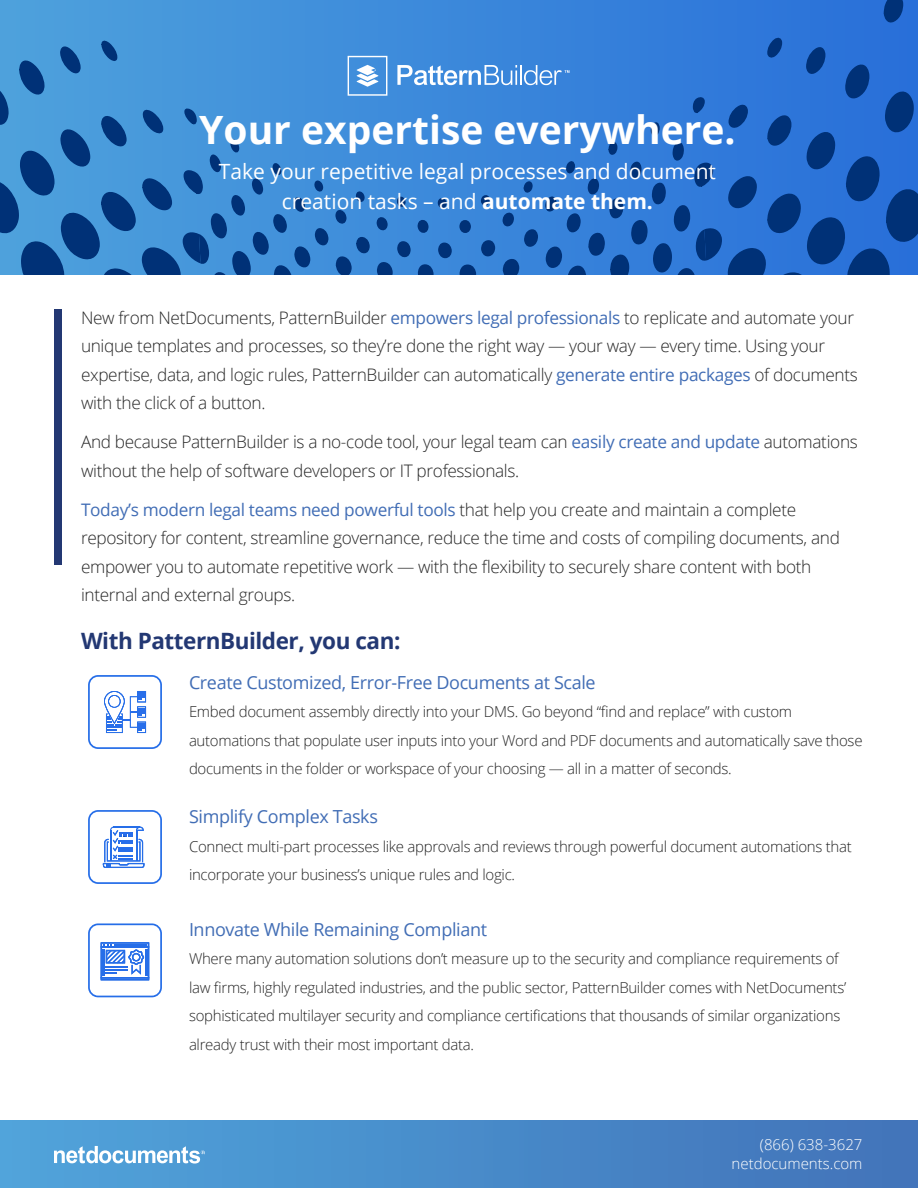
<style>
.page{position:relative;width:918px;height:1188px;background:#fff}
.page>*{position:absolute;margin:0;border:0;box-sizing:border-box;transform-origin:0 0}
.t1{font:700 39px "Open Sans";color:#fff}
.t2{font:700 22.5px "Open Sans";letter-spacing:-.02em;color:#233873}
.t3{font:21px/30px "Open Sans";color:#fff;text-align:center}
.t4{font:18px "Open Sans";letter-spacing:-.02em;color:#416db5}
.t5{font:300 17.25px/28.5px "Open Sans";letter-spacing:-.02em;color:#262626}
.t6{font:300 15px/28.5px "Open Sans";letter-spacing:-.02em;color:#262626}
.t7{font:300 15px/19.5px "Open Sans";color:#fff;text-align:right}
.s1{font-weight:700}
.s2{font-weight:400;color:#416db5}
</style>
<div class="page">
<div style="left:0;top:0;width:918px;height:274px;background:#4697db"></div>
<svg style="left:0;top:40px;width:329px;height:234px"></svg>
<div style="left:54px;top:309px;width:8px;height:256px;background:#233873"></div>
<div style="left:0;top:1120px;width:918px;height:68px;background:linear-gradient(to right,#50a5db,#4273b9)"></div>
<svg style="left:54px;top:1146px;width:151px;height:17px"></svg>
<svg style="left:88px;top:675px;width:74px;height:74px"></svg>
<svg style="left:88px;top:810px;width:74px;height:74px"></svg>
<svg style="left:88px;top:923px;width:74px;height:74px"></svg>
<svg style="left:335px;top:0;width:583px;height:274px"></svg>
<h1 class="t1" style="left:199px;top:102px;width:538px">Your expertise everywhere.</h1>
<p class="t3" style="left:219px;top:156px;width:499px">Take your repetitive legal processes and document creation tasks – and <span class="s1">automate them.</span></p>
<p class="t5" style="left:81px;top:303px;width:778px">New from NetDocuments, PatternBuilder <span class="s2">empowers legal professionals</span> to replicate and automate your unique templates and processes, so they’re done the right way — your way — every time. Using your expertise, data, and logic rules, PatternBuilder can automatically <span class="s2">generate entire packages</span> of documents with the click of a button.</p>
<p class="t5" style="left:81px;top:427px;width:778px">And because PatternBuilder is a no-code tool, your legal team can <span class="s2">easily create and update</span> automations without the help of software developers or IT professionals.</p>
<p class="t5" style="left:81px;top:495px;width:760px"><span class="s2">Today’s modern legal teams need powerful tools</span> that help you create and maintain a complete repository for content, streamline governance, reduce the time and costs of compiling documents, and empower you to automate repetitive work — with the flexibility to securely share content with both internal and external groups.</p>
<h2 class="t2" style="left:81px;top:625px;width:321px">With PatternBuilder, you can:</h2>
<p class="t4" style="left:189px;top:670px;width:408px">Create Customized, Error-Free Documents at Scale</p>
<p class="t6" style="left:189px;top:697px;width:675px">Embed document assembly directly into your DMS. Go beyond “find and replace” with custom automations that populate user inputs into your Word and PDF documents and automatically save those documents in the folder or workspace of your choosing — all in a matter of seconds.</p>
<p class="t4" style="left:189px;top:804px;width:190px">Simplify Complex Tasks</p>
<p class="t6" style="left:189px;top:831px;width:664px">Connect multi-part processes like approvals and reviews through powerful document automations that incorporate your business’s unique rules and logic.</p>
<p class="t4" style="left:189px;top:917px;width:300px">Innovate While Remaining Compliant</p>
<p class="t6" style="left:189px;top:944px;width:659px">Where many automation solutions don’t measure up to the security and compliance requirements of law firms, highly regulated industries, and the public sector, PatternBuilder comes with NetDocuments’ sophisticated multilayer security and compliance certifications that thousands of similar organizations already trust with their most important data.</p>
<p class="t7" style="left:732px;top:1134px;width:132px">(866) 638-3627 netdocuments.com</p>
</div>
